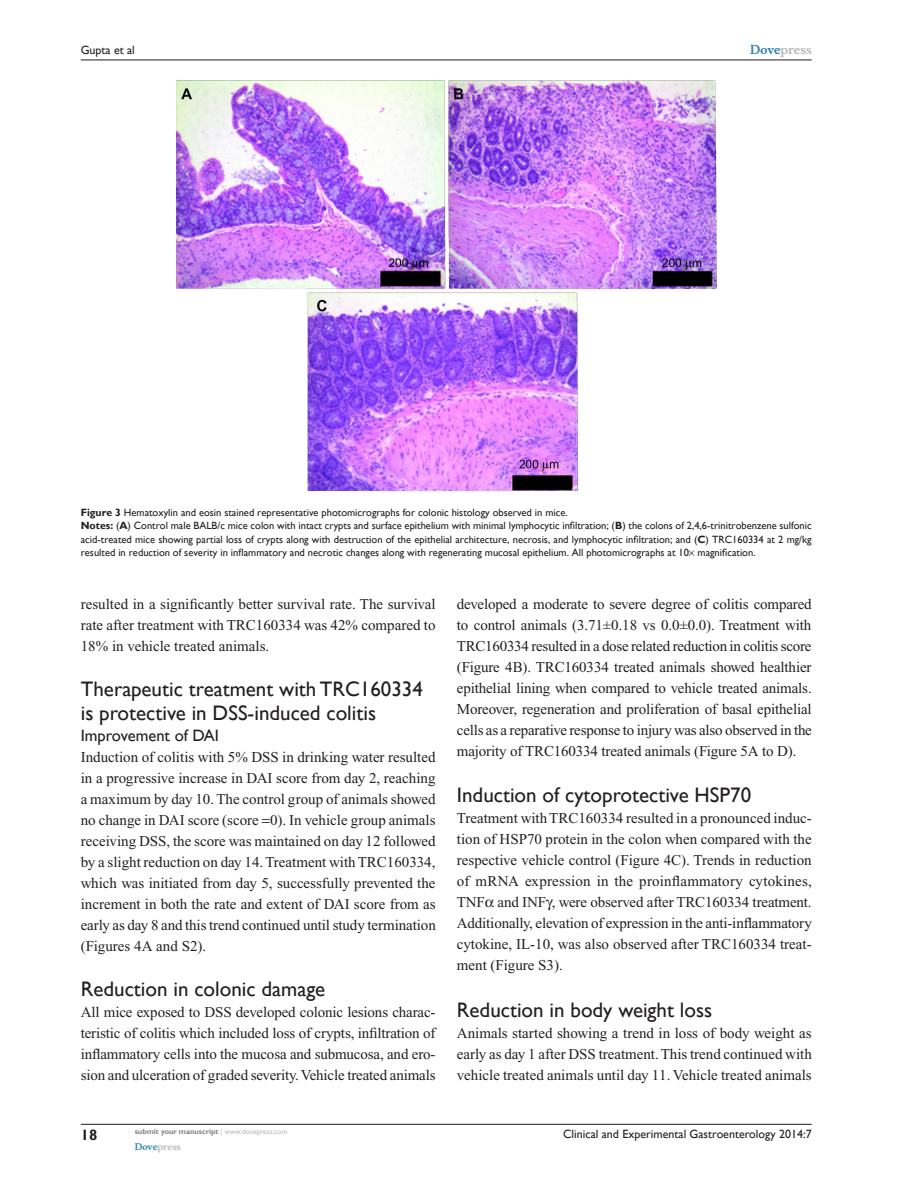
<style>
.page{position:relative;width:918px;height:1188px;background:#fff}
.page>*{position:absolute;margin:0;border:0;box-sizing:border-box;transform-origin:0 0}
.t1{font:21px/24px "Gill Sans";color:#231f20}
.t2{font:16.5px "Gill Sans";color:#231f20}
.TxF{font:15px/21px "Times New Roman";color:#231f20;text-align:justify}
.t3{font:700 15px "Gill Sans";color:#231f20}
.t4{font:12px "Gill Sans";color:#231f20}
.t5{font:700 12px "Musee";color:#b8b9bc}
.TSNRI{font:10.5px/13.5px "Gill Sans";color:#231f20;text-align:justify}
.FC{font:10.5px "Gill Sans";color:#231f20}
.t6{font:700 9px "Musee";color:#b8b9bc}
.t7{font:700 7.5px "Gill Sans";color:#808285}
.s1{color:#3485ae}
.s2{font-weight:700}
.s3{font-weight:400;color:#b8b9bc}
</style>
<div class="page">
<img style="left:176px;top:81px;width:540px;height:409px">
<hr style="left:81px;top:1124px;width:731px;height:1px;background:#231f20">
<hr style="left:81px;top:60px;width:731px;height:1px;background:#231f20">
<p class="t4" style="left:81px;top:43px;width:56px">Gupta et al</p>
<p class="t5" style="left:750px;top:43px;width:63px"><span class="s1">Dove</span>press</p>
<p class="FC" style="left:81px;top:506px;width:488px"><span class="s2">Figure 3</span> Hematoxylin and eosin stained representative photomicrographs for colonic histology observed in mice.</p>
<p class="TSNRI" style="left:81px;top:519px;width:732px"><span class="s2">Notes:</span> (<span class="s2">A</span>) Control male BALB/c mice colon with intact crypts and surface epithelium with minimal lymphocytic infiltration; (<span class="s2">B</span>) the colons of 2,4,6-trinitrobenzene sulfonic acid-treated mice showing partial loss of crypts along with destruction of the epithelial architecture, necrosis, and lymphocytic infiltration; and (<span class="s2">C</span>) TRC160334 at 2 mg/kg resulted in reduction of severity in inflammatory and necrotic changes along with regenerating mucosal epithelium. All photomicrographs at 10 magnification.</p>
<p class="TxF" style="left:81px;top:593px;width:356px">resulted in a significantly better survival rate. The survival rate after treatment with TRC160334 was 42% compared to 18% in vehicle treated animals.</p>
<h2 class="t1" style="left:81px;top:677px;width:344px">Therapeutic treatment with TRC160334 is protective in DSS-induced colitis</h2>
<h3 class="t2" style="left:81px;top:725px;width:132px">Improvement of DAI</h3>
<p class="TxF" style="left:81px;top:746px;width:357px">Induction of colitis with 5% DSS in drinking water resulted in a progressive increase in DAI score from day 2, reaching a maximum by day 10. The control group of animals showed no change in DAI score (score 0). In vehicle group animals receiving DSS, the score was maintained on day 12 followed by a slight reduction on day 14. Treatment with TRC160334, which was initiated from day 5, successfully prevented the increment in both the rate and extent of DAI score from as early as day 8 and this trend continued until study termination (Figures 4A and S2).</p>
<h2 class="t1" style="left:81px;top:977px;width:246px">Reduction in colonic damage</h2>
<p class="TxF" style="left:81px;top:1001px;width:356px">All mice exposed to DSS developed colonic lesions charac&shy;teristic of colitis which included loss of crypts, infiltration of inflammatory cells into the mucosa and submucosa, and ero&shy;sion and ulceration of graded severity. Vehicle treated animals</p>
<p class="TxF" style="left:457px;top:593px;width:357px">developed a moderate to severe degree of colitis compared to control animals (3.71±0.18 vs 0.0±0.0). Treatment with TRC160334 resulted in a dose related reduction in colitis score (Figure 4B). TRC160334 treated animals showed healthier epithelial lining when compared to vehicle treated animals.<br>Moreover, regeneration and proliferation of basal epithelial cells as a reparative response to injury was also observed in the majority of TRC160334 treated animals (Figure 5A to D).</p>
<h2 class="t1" style="left:457px;top:783px;width:296px">Induction of cytoprotective HS P70</h2>
<p class="TxF" style="left:457px;top:808px;width:357px">Treatment with TRC160334 resulted in a pronounced induc&shy;tion of HSP70 protein in the colon when compared with the respective vehicle control (Figure 4C). Trends in reduction of mRNA expression in the proinflammatory cytokines, TNF and INF , were observed after TRC160334 treatment.<br>Additionally, elevation of expression in the anti-inflammatory cytokine, IL-10, was also observed after TRC160334 treat&shy;ment (Figure S3).</p>
<h2 class="t1" style="left:457px;top:998px;width:257px">Reduction in body weight loss</h2>
<p class="TxF" style="left:457px;top:1022px;width:356px">Animals started showing a trend in loss of body weight as early as day 1 after DSS treatment. This trend continued with vehicle treated animals until day 11. Vehicle treated animals</p>
<p class="t3" style="left:81px;top:1126px;width:18px">18</p>
<p class="t7" style="left:135px;top:1127px;width:154px">submit your manuscript <span class="s3">| www.dovepress.com</span></p>
<p class="t6" style="left:135px;top:1141px;width:48px"><span class="s1">Dove</span>press</p>
<p class="t4" style="left:563px;top:1127px;width:250px">Clinical and Experimental Gastroenterology 2014:7</p>
</div>
